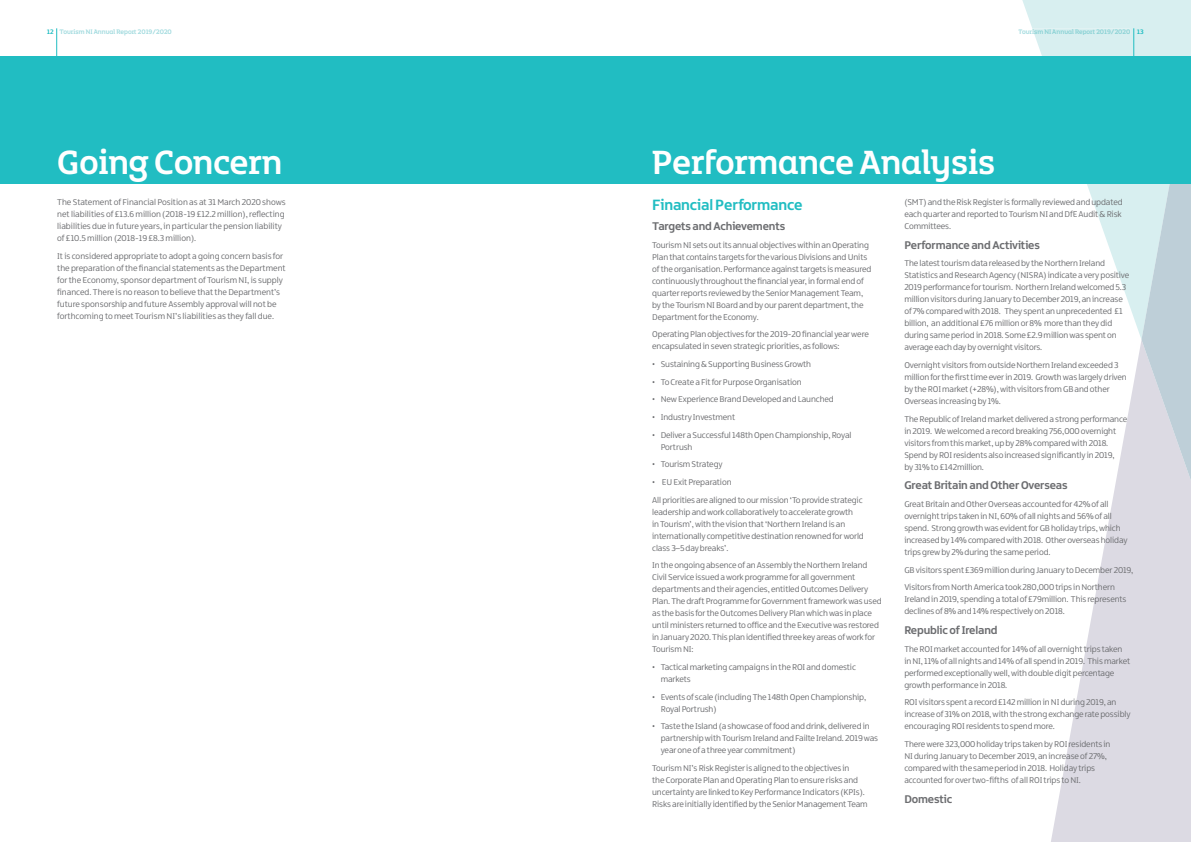
<style>
.page{position:relative;width:1191px;height:842px;background:#fff}
.page>*{position:absolute;margin:0;border:0;box-sizing:border-box;transform-origin:0 0}
.t1{font:36px "Northern Ireland Headline";color:#fff}
.t2{font:700 16px "Northern Ireland";letter-spacing:-.01em;color:#21bdc2}
.t3{font:700 12px "Northern Ireland";letter-spacing:-.01em;color:#6c6d70}
.t4{font:9px/12px "Northern Ireland";letter-spacing:-.01em;color:#6c6d70}
.t5{font:7px "Northern Ireland Headline";color:#a0dade}
.s1{font-family:"Northern Ireland";font-weight:700;color:#21bdc2}
</style>
<div class="page">
<svg style="left:1022px;top:0;width:169px;height:338px"></svg>
<svg style="left:1051px;top:344px;width:140px;height:498px;fill:#dcdae3"></svg>
<svg style="left:1141px;top:184px;width:50px;height:297px;background:#c9d6de"></svg>
<div style="left:595px;top:57px;width:596px;height:127px;background:#21bdc2"></div>
<div style="left:0;top:57px;width:595px;height:127px;background:#21bdc2"></div>
<hr style="left:56px;top:28px;width:1px;height:43px;background:#21bdc2">
<hr style="left:1133px;top:28px;width:1px;height:43px;background:#21bdc2">
<svg style="left:1032px;top:29px;width:98px;height:6px"></svg>
<p class="t5" style="left:47px;top:27px;width:126px"><span class="s1">12</span> Tourism NI Annual Report 2019/2020</p>
<p class="t5" style="left:1018px;top:27px;width:127px">Tourism NI Annual Report 2019/2020 <span class="s1">13</span></p>
<h1 class="t1" style="left:57px;top:140px;width:226px">Going Concern</h1>
<p class="t4" style="left:57px;top:196px;width:230px">The Statement of Financial Position as at 31 March 2020 shows net liabilities of £13.6 million (2018-19 £12.2 million), reflecting liabilities due in future years, in particular the pension liability of £10.5 million (2018-19 £8.3 million).</p>
<p class="t4" style="left:57px;top:250px;width:230px">It is considered appropriate to adopt a going concern basis for the preparation of the financial statements as the Department for the Economy, sponsor department of Tourism NI, is supply financed. There is no reason to believe that the Department’s future sponsorship and future Assembly approval will not be forthcoming to meet Tourism NI’s liabilities as they fall due.</p>
<h1 class="t1" style="left:652px;top:140px;width:344px">Performance Analysis</h1>
<h2 class="t2" style="left:652px;top:195px;width:152px">Financial Performance</h2>
<h3 class="t3" style="left:652px;top:218px;width:134px">Targets and Achievements</h3>
<p class="t4" style="left:652px;top:239px;width:221px">Tourism NI sets out its annual objectives within an Operating Plan that contains targets for the various Divisions and Units of the organisation. Performance against targets is measured continuously throughout the financial year, in formal end of quarter reports reviewed by the Senior Management Team, by the Tourism NI Board and by our parent department, the Department for the Economy.</p>
<p class="t4" style="left:652px;top:328px;width:218px">Operating Plan objectives for the 2019-20 financial year were encapsulated in seven strategic priorities, as follows:</p>
<p class="t4" style="left:652px;top:358px;width:160px">• Sustaining &amp; Supporting Business Growth</p>
<p class="t4" style="left:652px;top:376px;width:151px">• To Create a Fit for Purpose Organisation</p>
<p class="t4" style="left:652px;top:393px;width:183px">• New Experience Brand Developed and Launched</p>
<p class="t4" style="left:652px;top:411px;width:85px">• Industry Investment</p>
<p class="t4" style="left:660px;top:429px;width:192px;text-indent:-9px">• Deliver a Successful 148th Open Championship, Royal<br>Portrush</p>
<p class="t4" style="left:652px;top:458px;width:72px">• Tourism Strategy</p>
<p class="t4" style="left:652px;top:473px;width:212px;line-height:17.7px">• EU Exit Preparation<br>All priorities are aligned to our mission ‘To provide strategic</p>
<p class="t4" style="left:652px;top:506px;width:213px">leadership and work collaboratively to accelerate growth<br>in Tourism’, with the vision that ‘Northern Ireland is an internationally competitive destination renowned for world class 3–5 day breaks’.</p>
<p class="t4" style="left:652px;top:559px;width:231px">In the ongoing absence of an Assembly the Northern Ireland Civil Service issued a work programme for all government departments and their agencies, entitled Outcomes Delivery Plan. The draft Programme for Government framework was used as the basis for the Outcomes Delivery Plan which was in place until ministers returned to office and the Executive was restored in January 2020. This plan identified three key areas of work for Tourism NI:</p>
<p class="t4" style="left:660px;top:661px;width:197px;text-indent:-9px">• Tactical marketing campaigns in the ROI and domestic markets</p>
<p class="t4" style="left:660px;top:691px;width:207px;text-indent:-9px">• Events of scale (including The 148th Open Championship,<br>Royal Portrush)</p>
<p class="t4" style="left:660px;top:720px;width:219px;text-indent:-9px">• Taste the Island (a showcase of food and drink, delivered in partnership with Tourism Ireland and Failte Ireland. 2019 was year one of a three year commitment)</p>
<p class="t4" style="left:652px;top:762px;width:217px">Tourism NI’s Risk Register is aligned to the objectives in<br>the Corporate Plan and Operating Plan to ensure risks and uncertainty are linked to Key Performance Indicators (KPIs).<br>Risks are initially identified by the Senior Management Team</p>
<p class="t4" style="left:904px;top:196px;width:220px;text-align:justify">(SMT) and the Risk Register is formally reviewed and updated each quarter and reported to Tourism NI and DfE Audit &amp; Risk Committees.</p>
<h3 class="t3" style="left:904px;top:237px;width:137px">Performance and Activities</h3>
<p class="t4" style="left:904px;top:258px;width:226px">The latest tourism data released by the Northern Ireland Statistics and Research Agency (NISRA) indicate a very positive 2019 performance for tourism. Northern Ireland welcomed 5.3 million visitors during January to December 2019, an increase of 7% compared with 2018. They spent an unprecedented £1 billion, an additional £76 million or 8% more than they did during same period in 2018. Some £2.9 million was spent on average each day by overnight visitors.</p>
<p class="t4" style="left:904px;top:359px;width:224px">Overnight visitors from outside Northern Ireland exceeded 3 million for the first time ever in 2019. Growth was largely driven by the ROI market (+28%), with visitors from GB and other Overseas increasing by 1%.</p>
<p class="t4" style="left:904px;top:413px;width:224px">The Republic of Ireland market delivered a strong performance in 2019. We welcomed a record breaking 756,000 overnight visitors from this market, up by 28% compared with 2018.<br>Spend by ROI residents also increased significantly in 2019,<br>by 31% to £142million.</p>
<h3 class="t3" style="left:904px;top:478px;width:165px">Great Britain and Other Overseas</h3>
<p class="t4" style="left:904px;top:498px;width:225px">Great Britain and Other Overseas accounted for 42% of all overnight trips taken in NI, 60% of all nights and 56% of all spend. Strong growth was evident for GB holiday trips, which increased by 14% compared with 2018. Other overseas holiday trips grew by 2% during the same period.</p>
<p class="t4" style="left:904px;top:561px;width:231px;line-height:17.7px">GB visitors spent £369 million during January to December 2019,<br>Visitors from North America took 280,000 trips in Northern</p>
<p class="t4" style="left:904px;top:594px;width:224px">Ireland in 2019, spending a total of £79million. This represents declines of 8% and 14% respectively on 2018.</p>
<h3 class="t3" style="left:904px;top:623px;width:95px">Republic of Ireland</h3>
<p class="t4" style="left:904px;top:643px;width:227px">The ROI market accounted for 14% of all overnight trips taken in NI, 11% of all nights and 14% of all spend in 2019. This market performed exceptionally well, with double digit percentage growth performance in 2018.</p>
<p class="t4" style="left:904px;top:697px;width:228px">ROI visitors spent a record £142 million in NI during 2019, an increase of 31% on 2018, with the strong exchange rate possibly encouraging ROI residents to spend more.</p>
<p class="t4" style="left:904px;top:738px;width:208px">There were 323,000 holiday trips taken by ROI residents in NI during January to December 2019, an increase of 27%, compared with the same period in 2018. Holiday trips accounted for over two-fifths of all ROI trips to NI.</p>
<h3 class="t3" style="left:904px;top:791px;width:49px">Domestic</h3>
</div>
